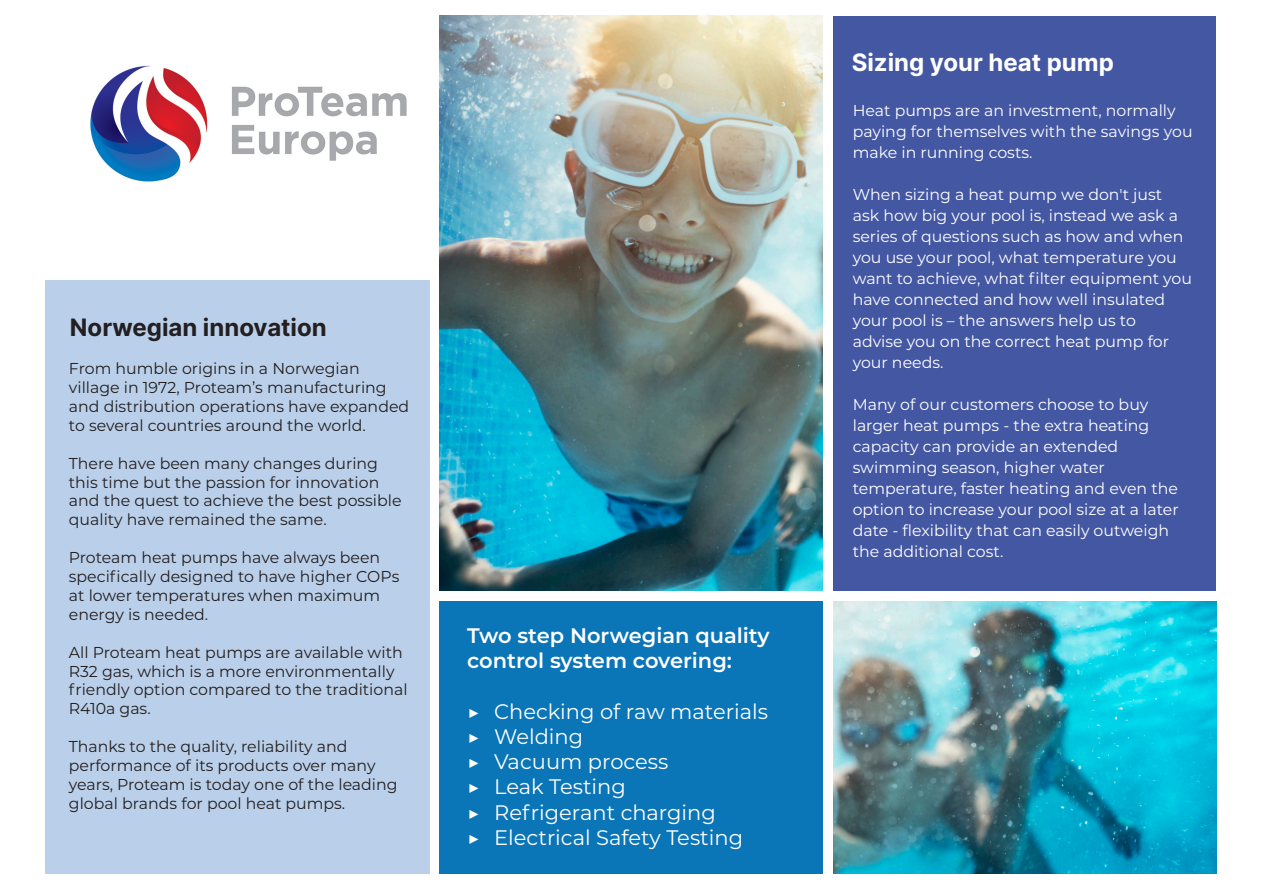
<style>
.page{position:relative;width:1263px;height:893px;background:#fff}
.page>*{position:absolute;margin:0;border:0;box-sizing:border-box;transform-origin:0 0}
.t1{font:24px "Inter";color:#231f20}
.t2{font:24px "Inter";color:#fff}
.t3{font:21px "Montserrat";color:#fff}
.t4{font:600 21px/25.2px "Montserrat";color:#fff}
.t5{font:15.75px/18.9px "Montserrat";color:#231f20}
.t6{font:15.75px/21px "Montserrat";color:#fff}
</style>
<div class="page">
<div style="left:833px;top:16px;width:383px;height:575px;background:#4457a2"></div>
<div style="left:45px;top:281px;width:384px;height:593px;background:#bacfe9"></div>
<div style="left:439px;top:601px;width:384px;height:273px;background:#0a75b7"></div>
<img style="left:833px;top:601px;width:383px;height:273px">
<img style="left:439px;top:16px;width:384px;height:575px">
<img style="left:90px;top:65px;width:317px;height:117px">
<p class="t1" style="left:70px;top:310px;width:258px">Norwegian innovation</p>
<p class="t5" style="left:69px;top:359px;width:342px">From humble origins in a Norwegian village in 1972, Proteam’s manufacturing and distribution operations have expanded to several countries around the world.</p>
<p class="t5" style="left:69px;top:453px;width:334px">There have been many changes during this time but the passion for innovation and the quest to achieve the best possible quality have remained the same.</p>
<p class="t5" style="left:69px;top:548px;width:332px">Proteam heat pumps have always been specifically designed to have higher COPs at lower temperatures when maximum energy is needed.</p>
<p class="t5" style="left:69px;top:642px;width:340px">All Proteam heat pumps are available with R32 gas, which is a more environmentally friendly option compared to the traditional R410a gas.</p>
<p class="t5" style="left:69px;top:737px;width:280px">Thanks to the quality, reliability and</p>
<p class="t5" style="left:69px;top:755px;width:330px">performance of its products over many years, Proteam is today one of the leading global brands for pool heat pumps.</p>
<p class="t4" style="left:467px;top:622px;width:304px">Two step Norwegian quality control system covering:</p>
<p class="t3" style="left:467px;top:697px;width:302px">▶ Checking of raw materials</p>
<p class="t3" style="left:467px;top:722px;width:118px">▶ Welding</p>
<p class="t3" style="left:467px;top:747px;width:203px">▶ Vacuum process</p>
<p class="t3" style="left:467px;top:772px;width:160px">▶ Leak Testing</p>
<p class="t3" style="left:467px;top:798px;width:250px">▶ Refrigerant charging</p>
<p class="t3" style="left:467px;top:823px;width:277px">▶ Electrical Safety Testing</p>
<p class="t2" style="left:852px;top:45px;width:264px">Sizing your heat pump</p>
<p class="t6" style="left:853px;top:100px;width:341px">Heat pumps are an investment, normally paying for themselves with the savings you make in running costs.</p>
<p class="t6" style="left:853px;top:184px;width:341px">When sizing a heat pump we don't just ask how big your pool is, instead we ask a series of questions such as how and when you use your pool, what temperature you want to achieve, what filter equipment you have connected and how well insulated your pool is – the answers help us to<br>advise you on the correct heat pump for your needs.</p>
<p class="t6" style="left:853px;top:394px;width:327px">Many of our customers choose to buy larger heat pumps - the extra heating capacity can provide an extended swimming season, higher water temperature, faster heating and even the option to increase your pool size at a later date - flexibility that can easily outweigh the additional cost.</p>
</div>
